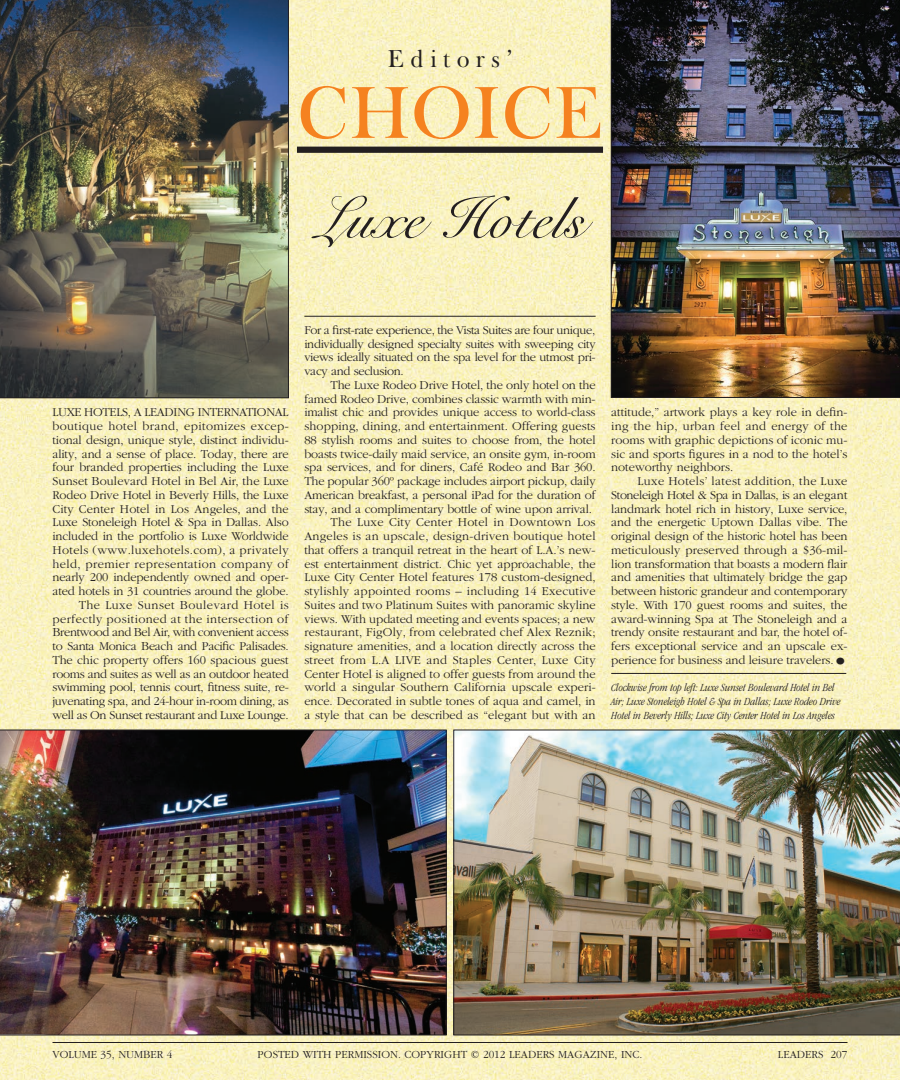
<style>
.page{position:relative;width:900px;height:1080px;background:#fff}
.page>*{position:absolute;margin:0;border:0;box-sizing:border-box;transform-origin:0 0}
.t1{font:75px "Frys Baskerville BT";color:#f58220}
.t2{font:60px "Roundhand BT";color:#231f20}
.t3{font:25px "Frys Baskerville BT";letter-spacing:.25em;color:#231f20}
.t4{font:300 12.5px/13.8px "Garamond";letter-spacing:-.005em;color:#231f20;text-align:justify}
.t5{font:italic 300 condensed 11.25px/13.8px "Garamond";color:#231f20}
.t6{font:300 11.25px "Garamond";color:#231f20}
.s1{font-size:22.5px}
</style>
<div class="page">
<img style="left:0;top:0;width:900px;height:1080px">
<div style="left:297px;top:147px;width:306px;height:6px;background:#231f20"></div>
<hr style="left:304px;top:316px;width:292px;height:1px;background:#231f20">
<hr style="left:611px;top:673px;width:235px;height:1px;background:#231f20">
<img style="left:0;top:0;width:289px;height:398px">
<img style="left:0;top:730px;width:447px;height:305px">
<img style="left:453px;top:730px;width:447px;height:305px">
<img style="left:611px;top:0;width:289px;height:398px">
<hr style="left:52px;top:1042px;width:796px;height:1px;background:#231f20">
<h3 class="t3" style="left:387px;top:43px;width:127px">Editors’</h3>
<h1 class="t1" style="left:297px;top:66px;width:308px">CHOICE</h1>
<h2 class="t2" style="left:314px;top:180px;width:273px">Luxe Hotels</h2>
<p class="t4" style="left:304px;top:323px;width:293px">For a first-rate experience, the Vista Suites are four unique, individually designed specialty suites with sweeping city views ideally situated on the spa level for the utmost pri&shy;vacy and seclusion.</p>
<p class="t4" style="left:304px;top:378px;width:293px;text-align:right">The Luxe Rodeo Drive Hotel, the only hotel on the famed Rodeo Drive, combines classic warmth with min&shy;imalist chic and provides unique access to world-class shopping, dining, and entertainment. Offering guests 88 stylish rooms and suites to choose from, the hotel boasts twice-daily maid service, an onsite gym, in-room spa services, and for diners, Café Rodeo and Bar 360.<br>The popular 360º package includes airport pickup, daily American breakfast, a personal iPad for the duration of stay, and a complimentary bottle of wine upon arrival.<br>The Luxe City Center Hotel in Downtown Los Angeles is an upscale, design-driven boutique hotel that offers a tranquil retreat in the heart of L.A.’s new&shy;est entertainment district. Chic yet approachable, the Luxe City Center Hotel features 178 custom-designed, stylishly appointed rooms – including 14 Executive Suites and two Platinum Suites with panoramic skyline views. With updated meeting and events spaces; a new restaurant, FigOly, from celebrated chef Alex Reznik; signature amenities, and a location directly across the street from L.A LIVE and Staples Center, Luxe City Center Hotel is aligned to offer guests from around the world a singular Southern California upscale experi&shy;ence. Decorated in subtle tones of aqua and camel, in a style that can be described as “elegant but with an</p>
<p class="t4" style="left:52px;top:406px;width:238px;text-align:right">LUXE HOTELS, A LEADING INTERNATIONAL boutique hotel brand, epitomizes excep&shy;tional design, unique style, distinct individu&shy;ality, and a sense of place. Today, there are four branded properties including the Luxe Sunset Boulevard Hotel in Bel Air, the Luxe Rodeo Drive Hotel in Beverly Hills, the Luxe City Center Hotel in Los Angeles, and the Luxe Stoneleigh Hotel &amp; Spa in Dallas. Also included in the portfolio is Luxe Worldwide Hotels (www.luxehotels.com), a privately held, premier representation company of nearly 200 independently owned and oper&shy;ated hotels in 31 countries around the globe.<br>The Luxe Sunset Boulevard Hotel is perfectly positioned at the intersection of Brentwood and Bel Air, with convenient access to Santa Monica Beach and Pacific Palisades.<br>The chic property offers 160 spacious guest rooms and suites as well as an outdoor heated swimming pool, tennis court, fitness suite, re&shy;juvenating spa, and 24-hour in-room dining, as well as On Sunset restaurant and Luxe Lounge.</p>
<p class="t4" style="left:611px;top:406px;width:238px">attitude,” artwork plays a key role in defin&shy;ing the hip, urban feel and energy of the rooms with graphic depictions of iconic mu&shy;sic and sports figures in a nod to the hotel’s noteworthy neighbors.</p>
<p class="t4" style="left:611px;top:474px;width:238px;text-indent:26px">Luxe Hotels’ latest addition, the Luxe Stoneleigh Hotel &amp; Spa in Dallas, is an elegant landmark hotel rich in history, Luxe service, and the energetic Uptown Dallas vibe. The original design of the historic hotel has been meticulously preserved through a $36-mil&shy;lion transformation that boasts a modern flair and amenities that ultimately bridge the gap between historic grandeur and contemporary style. With 170 guest rooms and suites, the award-winning Spa at The Stoneleigh and a trendy onsite restaurant and bar, the hotel of&shy;fers exceptional service and an upscale ex&shy;perience for business and leisure travelers.<span class="s1">•</span></p>
<p class="t5" style="left:611px;top:681px;width:231px">Clockwise from top left: Luxe Sunset Boulevard Hotel in Bel<br>Air; Luxe Stoneleigh Hotel &amp; Spa in Dallas; Luxe Rodeo Drive<br>Hotel in Beverly Hills; Luxe City Center Hotel in Los Angeles</p>
<p class="t6" style="left:52px;top:1048px;width:121px">VOLUME 35, NUMBER 4</p>
<p class="t6" style="left:258px;top:1048px;width:386px">POSTED WITH PERMISSION. COPYRIGHT © 2012 LEADERS MAGAZINE, INC.</p>
<p class="t6" style="left:778px;top:1048px;width:71px">LEADERS 207</p>
</div>
